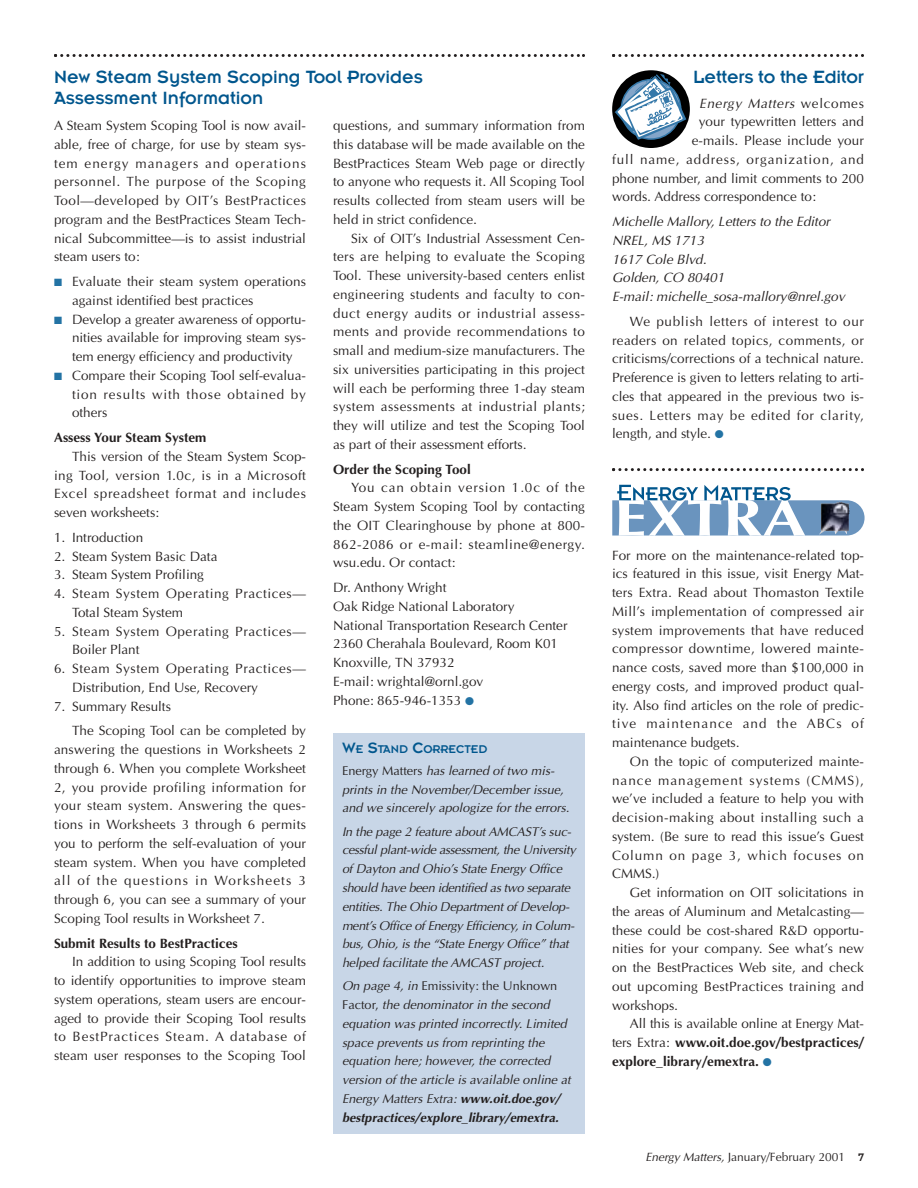
<style>
.page{position:relative;width:918px;height:1188px;background:#fff}
.page>*{position:absolute;margin:0;border:0;box-sizing:border-box;transform-origin:0 0}
.t1{font:700 52.35px "Optima";color:#fff;scale:1.25 1}
.t2{font:19.5px/21px "Insignia";color:#00568d}
.t3{font:13.5px/18.8px "Optima";color:#231f1f;text-align:justify}
.t4{font:700 13.5px/18.8px "Optima";color:#231f1f;text-align:justify}
.t5{font:13.5px/18.8px "Optima";letter-spacing:.045em;color:#231f1f}
.t6{font:italic 13.5px/18.8px "Optima";color:#231f1f}
.t7{font:13.5px "Optima";letter-spacing:.07em;color:#231f1f}
.t8{font:italic 13.5px "Optima";letter-spacing:.05em;color:#231f1f}
.t9{font:italic 12.75px/18.8px "Optima";letter-spacing:-.01em;color:#231f1f}
.t10{font:12.3px "Insignia";color:#00568d}
.t11{font:12px "Optima";color:#231f1f}
.s1{color:#2373a4}
.s2{font-size:16.5px}
.s3{font-style:normal}
.s4{font-weight:700}
.s5{font-weight:400}
.s6{font-style:italic}
.s7{font-family:"Insignia"}
</style>
<div class="page">
<svg style="left:612px;top:54px;width:252px;height:3px"></svg>
<svg style="left:612px;top:70px;width:78px;height:78px"></svg>
<svg style="left:612px;top:468px;width:252px;height:3px"></svg>
<svg style="left:612px;top:485px;width:253px;height:51px"></svg>
<img style="left:819px;top:502px;width:31px;height:33px">
<svg style="left:54px;top:54px;width:531px;height:3px"></svg>
<div style="left:333px;top:734px;width:252px;height:400px;background:#c8d6e7"></div>
<h2 class="t2" style="left:54px;top:68px;width:370px">New Steam System Scoping Tool Provides<br>Assessment Information</h2>
<p class="t3" style="left:54px;top:118px;width:254px">A Steam System Scoping Tool is now avail&shy;able, free of charge, for use by steam sys&shy;tem energy managers and operations personnel. The purpose of the Scoping Tool—developed by OIT’s BestPractices program and the BestPractices Steam Tech&shy;nical Subcommittee—is to assist industrial steam users to:</p>
<p class="t3" style="left:72px;top:274px;width:235px;text-indent:-18px"><span class="s1">■</span> Evaluate their steam system operations against identified best practices</p>
<p class="t3" style="left:72px;top:311px;width:235px;text-indent:-18px"><span class="s1">■</span> Develop a greater awareness of opportu&shy;nities available for improving steam sys&shy;tem energy efficiency and productivity</p>
<p class="t3" style="left:72px;top:367px;width:235px;text-indent:-18px"><span class="s1">■</span> Compare their Scoping Tool self-evalua&shy;tion results with those obtained by others</p>
<p class="t4" style="left:54px;top:430px;width:154px">Assess Your Steam System</p>
<p class="t3" style="left:54px;top:448px;width:254px;text-indent:18px">This version of the Steam System Scop&shy;ing Tool, version 1.0c, is in a Microsoft Excel spreadsheet format and includes seven worksheets:</p>
<p class="t3" style="left:54px;top:529px;width:91px">1. Introduction</p>
<p class="t3" style="left:54px;top:548px;width:165px">2. Steam System Basic Data</p>
<p class="t3" style="left:54px;top:567px;width:152px">3. Steam System Profiling</p>
<p class="t5" style="left:72px;top:586px;width:235px;text-indent:-18px">4. Steam System Operating Practices—<br>Total Steam System</p>
<p class="t5" style="left:72px;top:623px;width:235px;text-indent:-18px">5. Steam System Operating Practices—<br>Boiler Plant</p>
<p class="t5" style="left:72px;top:661px;width:235px;text-indent:-18px">6. Steam System Operating Practices—<br>Distribution, End Use, Recovery</p>
<p class="t3" style="left:72px;top:695px;width:235px;line-height:24.8px;text-indent:-18px">7. Summary Results<br>The Scoping Tool can be completed by</p>
<p class="t3" style="left:54px;top:742px;width:254px">answering the questions in Worksheets 2 through 6. When you complete Worksheet 2, you provide profiling information for your steam system. Answering the ques&shy;tions in Worksheets 3 through 6 permits you to perform the self-evaluation of your steam system. When you have completed all of the questions in Worksheets 3 through 6, you can see a summary of your Scoping Tool results in Worksheet 7.</p>
<p class="t4" style="left:54px;top:935px;width:185px">Submit Results to BestPractices</p>
<p class="t3" style="left:54px;top:954px;width:254px;text-indent:18px">In addition to using Scoping Tool results to identify opportunities to improve steam system operations, steam users are encour&shy;aged to provide their Scoping Tool results to BestPractices Steam. A database of steam user responses to the Scoping Tool</p>
<p class="t3" style="left:333px;top:118px;width:254px">questions, and summary information from this database will be made available on the BestPractices Steam Web page or directly to anyone who requests it. All Scoping Tool results collected from steam users will be held in strict confidence.</p>
<p class="t3" style="left:333px;top:230px;width:254px;text-indent:18px">Six of OIT’s Industrial Assessment Cen&shy;ters are helping to evaluate the Scoping Tool. These university-based centers enlist engineering students and faculty to con&shy;duct energy audits or industrial assess&shy;ments and provide recommendations to small and medium-size manufacturers. The six universities participating in this project will each be performing three 1-day steam system assessments at industrial plants; they will utilize and test the Scoping Tool as part of their assessment efforts.</p>
<p class="t4" style="left:333px;top:461px;width:139px">Order the Scoping Tool</p>
<p class="t3" style="left:333px;top:480px;width:254px;text-indent:18px">You can obtain version 1.0c of the Steam System Scoping Tool by contacting the OIT Clearinghouse by phone at 800- 862-2086 or e-mail: steamline@energy. wsu.edu. Or contact:</p>
<p class="t3" style="left:333px;top:580px;width:236px;text-align:left">Dr. Anthony Wright<br>Oak Ridge National Laboratory<br>National Transportation Research Center<br>2360 Cherahala Boulevard, Room K01<br>Knoxville, TN 37932<br>E-mail: wrightal@ornl.gov<br>Phone: 865-946-1353 <span class="s1">●</span></p>
<p class="t10" style="left:342px;top:746px;width:147px"><span class="s2">W</span>E <span class="s2">S</span>TAND <span class="s2">C</span>ORRECTED</p>
<p class="t9" style="left:342px;top:763px;width:229px"><span class="s3">Energy Matters</span> has learned of two mis&shy;prints in the November/December issue, and we sincerely apologize for the errors.</p>
<p class="t9" style="left:342px;top:823px;width:235px">In the page 2 feature about AMCAST’s suc&shy;cessful plant-wide assessment, the University of Dayton and Ohio’s State Energy Office should have been identified as two separate entities. The Ohio Department of Develop&shy;ment’s Office of Energy Efficiency, in Colum&shy;bus, Ohio, is the “State Energy Office” that helped facilitate the AMCAST project.</p>
<p class="t9" style="left:342px;top:978px;width:230px">On page 4, in <span class="s3">Emissivity: the Unknown Factor,</span> the denominator in the second equation was printed incorrectly. Limited space prevents us from reprinting the equation here; however, the corrected version of the article is available online at Energy Matters Extra: <span class="s4">www.oit.doe.gov/ bestpractices/explore_library/emextra.</span></p>
<h2 class="t2" style="left:693px;top:68px;width:172px">Letters to the Editor</h2>
<p class="t8" style="left:699px;top:98px;width:166px">Energy Matters <span class="s3">welcomes</span></p>
<p class="t3" style="left:699px;top:114px;width:167px">your typewritten letters and</p>
<p class="t3" style="left:692px;top:133px;width:174px">e-mails. Please include your</p>
<p class="t7" style="left:612px;top:154px;width:254px">full name, address, organization, and</p>
<p class="t3" style="left:612px;top:170px;width:254px">phone number, and limit comments to 200</p>
<p class="t3" style="left:612px;top:189px;width:205px">words. Address correspondence to:</p>
<p class="t6" style="left:612px;top:214px;width:234px">Michelle Mallory, Letters to the Editor<br>NREL, MS 1713<br>1617 Cole Blvd.<br>Golden, CO 80401<br>E-mail: michelle_sosa-mallory@nrel.gov</p>
<p class="t3" style="left:612px;top:313px;width:254px;text-indent:18px">We publish letters of interest to our readers on related topics, comments, or criticisms/corrections of a technical nature.<br>Preference is given to letters relating to arti&shy;cles that appeared in the previous two is&shy;sues. Letters may be edited for clarity, length, and style. <span class="s1">●</span></p>
<h1 class="t1" style="left:614px;top:496px;width:155px">EXTRA</h1>
<p class="t3" style="left:612px;top:547px;width:254px">For more on the maintenance-related top&shy;ics featured in this issue, visit Energy Mat&shy;ters Extra. Read about Thomaston Textile Mill’s implementation of compressed air system improvements that have reduced compressor downtime, lowered mainte&shy;nance costs, saved more than $100,000 in energy costs, and improved product qual&shy;ity. Also find articles on the role of predic&shy;tive maintenance and the ABCs of maintenance budgets.</p>
<p class="t3" style="left:612px;top:753px;width:254px;text-indent:18px">On the topic of computerized mainte&shy;nance management systems (CMMS), we’ve included a feature to help you with decision-making about installing such a system. (Be sure to read this issue’s Guest Column on page 3, which focuses on CMMS.)</p>
<p class="t3" style="left:612px;top:884px;width:254px;text-indent:18px">Get information on OIT solicitations in the areas of Aluminum and Metalcasting— these could be cost-shared R&amp;D opportu&shy;nities for your company. See what’s new on the BestPractices Web site, and check out upcoming BestPractices training and workshops.</p>
<p class="t4" style="left:612px;top:1016px;width:254px;text-indent:18px"><span class="s5">All this is available online at Energy Mat&shy;ters Extra:</span> www.oit.doe.gov/bestpractices/ explore_library/emextra. <span class="s1">●</span></p>
<p class="t11" style="left:645px;top:1152px;width:220px"><span class="s6">Energy Matters,</span> January/February 2001 <span class="s7">7</span></p>
</div>
